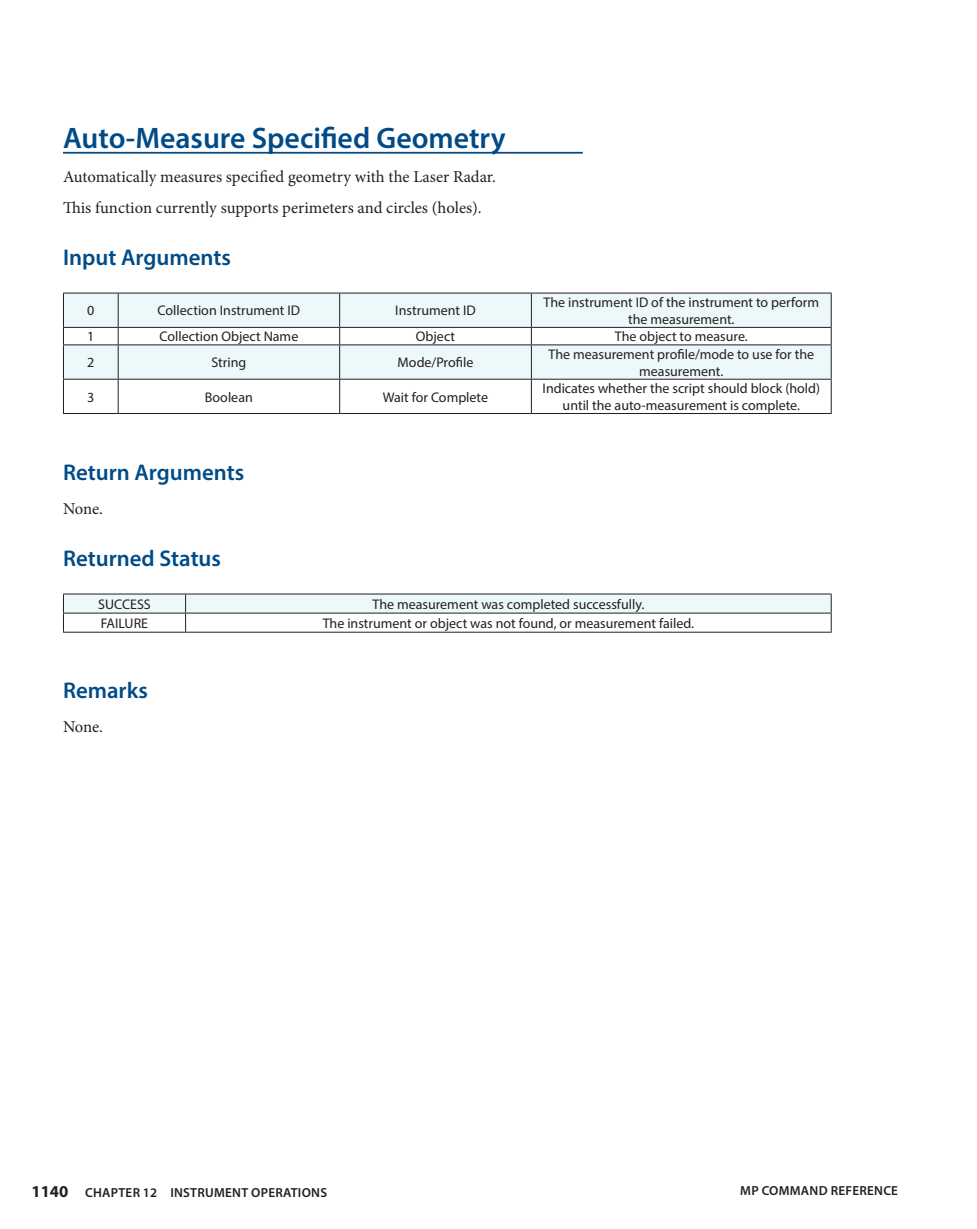
<style>
.page{position:relative;width:977px;height:1229px;background:#fff}
.page>*{position:absolute;margin:0;border:0;box-sizing:border-box;transform-origin:0 0}
.MP_Command{font:600 29.75px "Myriad Pro";color:#004b87}
.Sections{font:600 22.75px "Myriad Pro";color:#004b87}
.t1{font:16.62px "Minion Pro";color:#231f20}
.Cell_Body{font:14px/16.8px "Myriad Pro";color:#231f20;text-align:center}
.t2{font:600 13.12px "Myriad Pro";letter-spacing:.02em;color:#231f20}
.s1{font-weight:700;font-size:16.62px}
</style>
<div class="page">
<hr style="left:63px;top:152px;width:520px;height:2px;background:#004b87">
<svg style="left:64px;top:294px;width:766px;height:85px;fill:#edf8fa"></svg>
<hr style="left:63px;top:293px;width:55px;height:1px;background:#231f20">
<hr style="left:63px;top:293px;width:1px;height:34px;background:#231f20">
<hr style="left:118px;top:293px;width:222px;height:1px;background:#231f20">
<hr style="left:118px;top:293px;width:1px;height:34px;background:#231f20">
<hr style="left:340px;top:293px;width:191px;height:1px;background:#231f20">
<hr style="left:339px;top:293px;width:1px;height:34px;background:#231f20">
<hr style="left:531px;top:293px;width:300px;height:1px;background:#231f20">
<hr style="left:531px;top:293px;width:1px;height:34px;background:#231f20">
<hr style="left:830px;top:293px;width:1px;height:34px;background:#231f20">
<hr style="left:63px;top:327px;width:55px;height:1px;background:#231f20">
<svg style="left:63px;top:328px;width:1px;height:16px"></svg>
<hr style="left:118px;top:327px;width:222px;height:1px;background:#231f20">
<svg style="left:118px;top:328px;width:1px;height:16px"></svg>
<hr style="left:340px;top:327px;width:191px;height:1px;background:#231f20">
<svg style="left:339px;top:328px;width:1px;height:16px"></svg>
<hr style="left:531px;top:327px;width:300px;height:1px;background:#231f20">
<svg style="left:531px;top:328px;width:1px;height:16px"></svg>
<svg style="left:830px;top:328px;width:1px;height:16px"></svg>
<hr style="left:63px;top:344px;width:55px;height:1px;background:#231f20">
<hr style="left:63px;top:345px;width:1px;height:34px;background:#231f20">
<hr style="left:118px;top:344px;width:222px;height:1px;background:#231f20">
<hr style="left:118px;top:345px;width:1px;height:34px;background:#231f20">
<hr style="left:340px;top:344px;width:191px;height:1px;background:#231f20">
<hr style="left:339px;top:345px;width:1px;height:34px;background:#231f20">
<hr style="left:531px;top:344px;width:300px;height:1px;background:#231f20">
<hr style="left:531px;top:345px;width:1px;height:34px;background:#231f20">
<hr style="left:830px;top:345px;width:1px;height:34px;background:#231f20">
<hr style="left:63px;top:379px;width:55px;height:1px;background:#231f20">
<hr style="left:63px;top:379px;width:1px;height:34px;background:#231f20">
<hr style="left:118px;top:379px;width:222px;height:1px;background:#231f20">
<hr style="left:118px;top:379px;width:1px;height:34px;background:#231f20">
<hr style="left:340px;top:379px;width:191px;height:1px;background:#231f20">
<hr style="left:339px;top:379px;width:1px;height:34px;background:#231f20">
<hr style="left:531px;top:379px;width:300px;height:1px;background:#231f20">
<hr style="left:531px;top:379px;width:1px;height:34px;background:#231f20">
<hr style="left:830px;top:379px;width:1px;height:34px;background:#231f20">
<hr style="left:63px;top:413px;width:55px;height:1px;background:#231f20">
<hr style="left:118px;top:413px;width:222px;height:1px;background:#231f20">
<hr style="left:340px;top:413px;width:191px;height:1px;background:#231f20">
<hr style="left:531px;top:413px;width:300px;height:1px;background:#231f20">
<hr style="left:63px;top:593px;width:123px;height:1px;background:#231f20">
<hr style="left:186px;top:593px;width:645px;height:1px;background:#231f20">
<svg style="left:63px;top:594px;width:768px;height:38px"></svg>
<hr style="left:63px;top:632px;width:123px;height:1px;background:#231f20">
<hr style="left:186px;top:632px;width:645px;height:1px;background:#231f20">
<p class="MP_Command" style="left:63px;top:119px;width:444px">Auto-Measure Specified Geometry</p>
<p class="t1" style="left:63px;top:166px;width:434px">Automatically measures specified geometry with the Laser Radar.</p>
<p class="t1" style="left:63px;top:196px;width:420px">This function currently supports perimeters and circles (holes).</p>
<p class="Sections" style="left:63px;top:242px;width:169px">Input Arguments</p>
<p class="Cell_Body" style="left:87px;top:302px;width:9px">0</p>
<p class="Cell_Body" style="left:158px;top:302px;width:144px">Collection Instrument ID</p>
<p class="Cell_Body" style="left:395px;top:302px;width:82px">Instrument ID</p>
<p class="Cell_Body" style="left:543px;top:294px;width:277px">The instrument ID of the instrument to perform the measurement.</p>
<p class="Cell_Body" style="left:87px;top:328px;width:9px">1</p>
<p class="Cell_Body" style="left:159px;top:328px;width:140px">Collection Object Name</p>
<p class="Cell_Body" style="left:416px;top:328px;width:41px">Object</p>
<p class="Cell_Body" style="left:615px;top:328px;width:134px">The object to measure.</p>
<p class="Cell_Body" style="left:87px;top:354px;width:9px">2</p>
<p class="Cell_Body" style="left:211px;top:354px;width:37px">String</p>
<p class="Cell_Body" style="left:397px;top:354px;width:77px">Mode/Profile</p>
<p class="Cell_Body" style="left:548px;top:345px;width:267px">The measurement profile/mode to use for the measurement.</p>
<p class="Cell_Body" style="left:87px;top:388px;width:9px">3</p>
<p class="Cell_Body" style="left:205px;top:388px;width:49px">Boolean</p>
<p class="Cell_Body" style="left:383px;top:388px;width:107px">Wait for Complete</p>
<p class="Cell_Body" style="left:542px;top:380px;width:279px">Indicates whether the script should block (hold) until the auto-measurement is complete.</p>
<p class="Sections" style="left:63px;top:457px;width:183px">Return Arguments</p>
<p class="t1" style="left:63px;top:497px;width:41px">None.</p>
<p class="Sections" style="left:63px;top:543px;width:159px">Returned Status</p>
<p class="Cell_Body" style="left:98px;top:595px;width:54px">SUCCESS</p>
<p class="Cell_Body" style="left:372px;top:595px;width:273px">The measurement was completed successfully.</p>
<p class="Cell_Body" style="left:101px;top:614px;width:49px">FAILURE</p>
<p class="Cell_Body" style="left:323px;top:614px;width:373px">The instrument or object was not found, or measurement failed.</p>
<p class="Sections" style="left:63px;top:676px;width:86px">Remarks</p>
<p class="t1" style="left:63px;top:716px;width:41px">None.</p>
<p class="t2" style="left:32px;top:1184px;width:152px"><span class="s1">1140</span> CHAPTER 12 Instrument</p>
<p class="t2" style="left:251px;top:1184px;width:18px">Operations</p>
<p class="t2" style="left:740px;top:1182px;width:159px">MP COMMAND REFERENCE</p>
</div>
